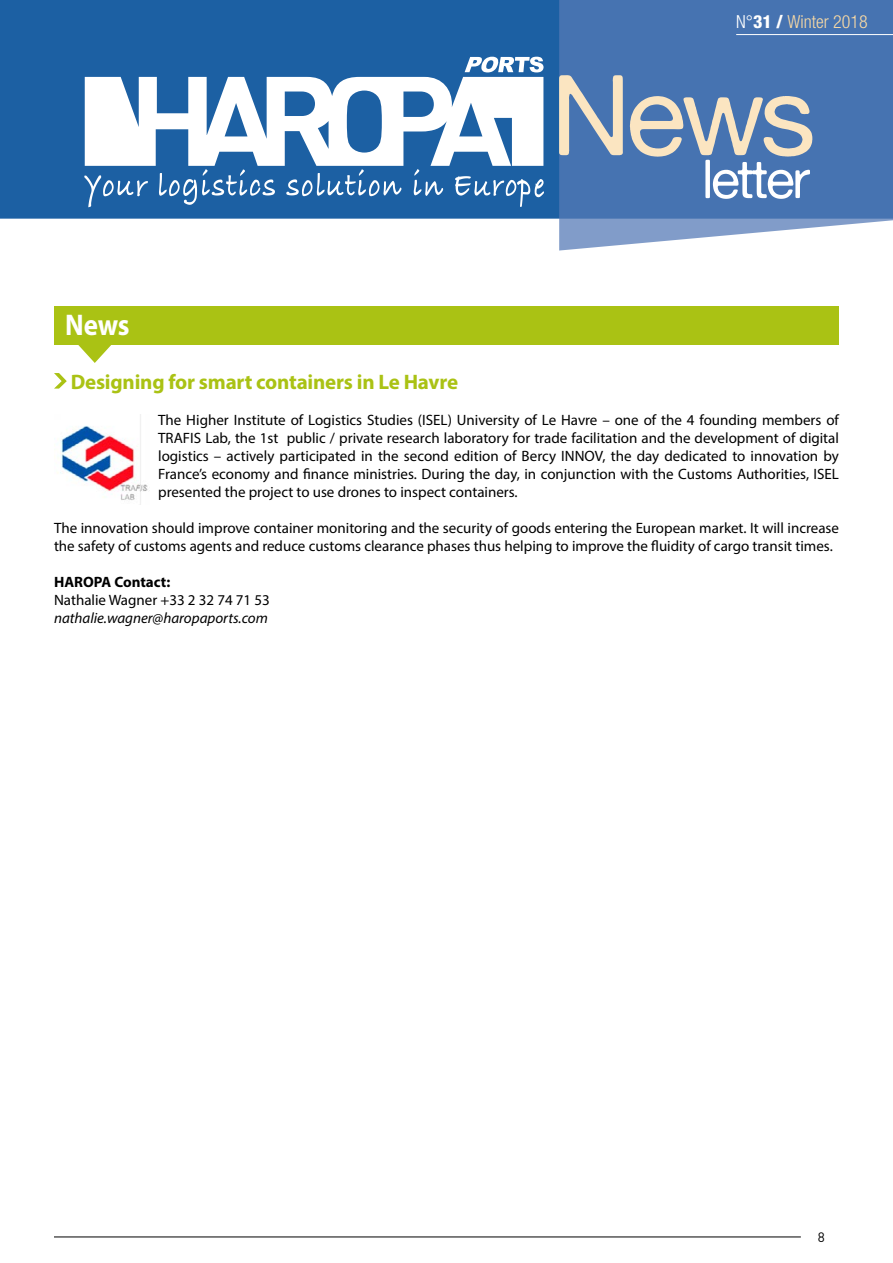
<style>
.page{position:relative;width:893px;height:1263px;background:#fff}
.page>*{position:absolute;margin:0;border:0;box-sizing:border-box;transform-origin:0 0}
.t1{font:54px "Alte Haas Grotesk";letter-spacing:-.05em;color:#fff}
.t2{font:700 30px "Myriad Pro";color:#fff;scale:.9 1}
.t3{font:700 21px "Myriad Pro";letter-spacing:-.01em;color:#aac214}
.t4{font:300 condensed 18px "Helvetica Neue";color:#f9daa5}
.t5{font:15px/18px "Myriad Pro";color:#000;text-align:justify}
.t6{font:italic 15px "Myriad Pro";color:#000}
.t7{font:700 15px "Myriad Pro";color:#000}
.t8{font:13.5px "DIN";color:#000}
.s1{color:#fff}
.s2{font-weight:800;color:#fff}
</style>
<div class="page">
<div style="left:0;top:0;width:559px;height:219px;background:#1c60a3"></div>
<svg style="left:559px;top:0;width:334px;height:251px;background:#557eb7"></svg>
<svg style="left:84px;top:57px;width:460px;height:150px"></svg>
<hr style="left:736px;top:34px;width:157px;height:1px;background:#fff">
<hr style="left:54px;top:1237px;width:747px;height:1px;background:#000">
<div style="left:54px;top:306px;width:785px;height:38px;background:#aac214"></div>
<svg style="left:72px;top:344px;width:46px;height:19px"></svg>
<svg style="left:54px;top:373px;width:13px;height:16px"></svg>
<img style="left:54px;top:414px;width:94px;height:91px">
<p class="t4" style="left:736px;top:12px;width:133px"><span class="s1">N°</span><span class="s2">31 /</span> Winter 2018</p>
<h1 class="t1" style="left:550px;top:147px;width:267px"><sup>News</sup>letter</h1>
<h2 class="t2" style="left:65px;top:305px;width:73px">News</h2>
<h3 class="t3" style="left:71px;top:368px;width:389px">Designing for smart containers in Le Havre</h3>
<p class="t5" style="left:158px;top:410px;width:682px">The Higher Institute of Logistics Studies (ISEL) University of Le Havre – one of the 4 founding members of TRAFIS Lab, the 1st public / private research laboratory for trade facilitation and the development of digital logistics – actively participated in the second edition of Bercy INNOV, the day dedicated to innovation by France’s economy and finance ministries. During the day, in conjunction with the Customs Authorities, ISEL presented the project to use drones to inspect containers.</p>
<p class="t5" style="left:54px;top:518px;width:786px">The innovation should improve container monitoring and the security of goods entering the European market. It will increase the safety of customs agents and reduce customs clearance phases thus helping to improve the fluidity of cargo transit times.</p>
<p class="t7" style="left:54px;top:572px;width:118px">HAROPA Contact:</p>
<p class="t5" style="left:54px;top:590px;width:217px">Nathalie Wagner +33 2 32 74 71 53</p>
<p class="t6" style="left:54px;top:608px;width:215px">nathalie.wagner@haropaports.com</p>
<p class="t8" style="left:818px;top:1229px;width:9px">8</p>
</div>
